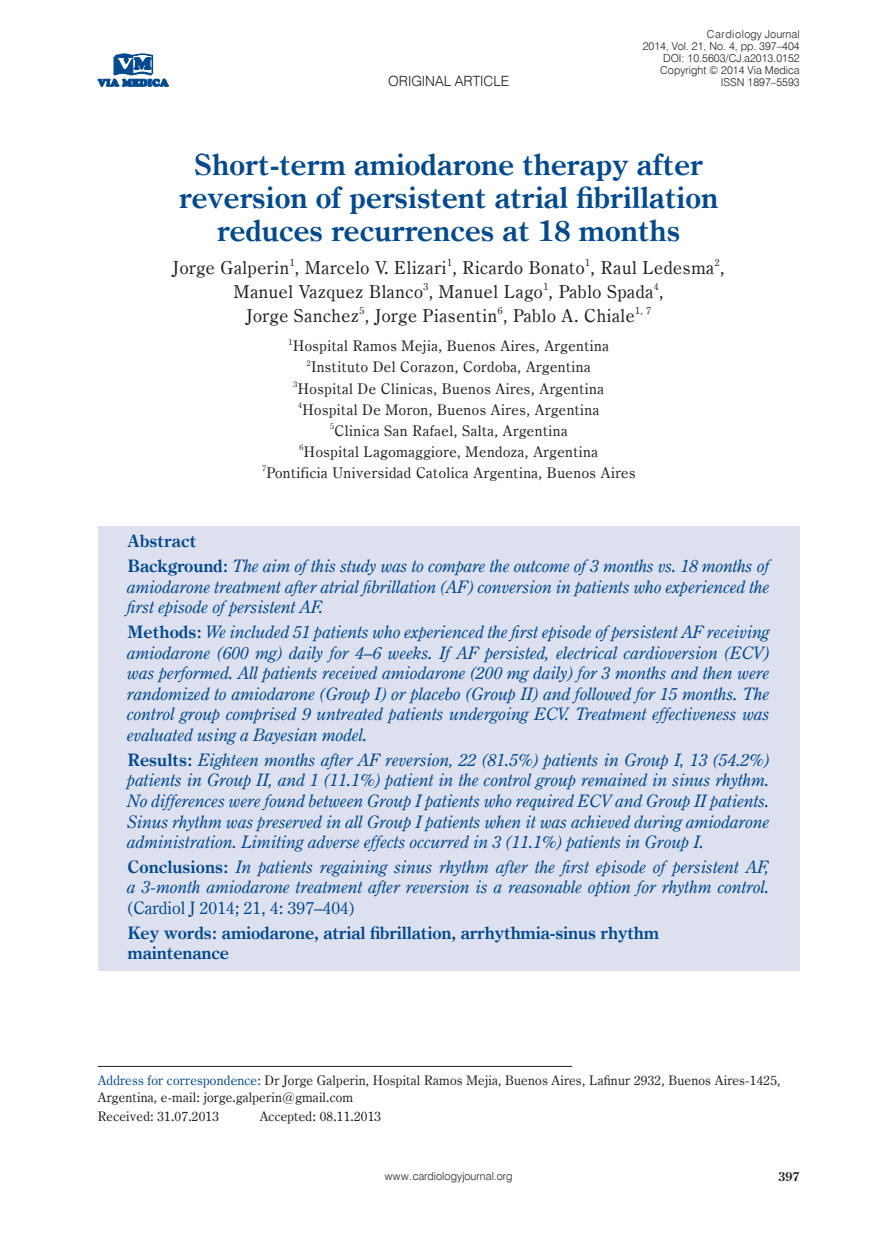
<style>
.page{position:relative;width:872px;height:1234px;background:#fff}
.page>*{position:absolute;margin:0;border:0;box-sizing:border-box;transform-origin:0 0}
._01_-_Tytuł_artykułu{font:700 29.4px/33px "Century Oldst EU";color:#014990;text-align:center}
._02_-_Autorzy{font:17.85px/24px "Century Oldst EU";letter-spacing:.035em;color:#231f20;text-align:center}
._04_a_-_Streszczenie{font:italic 17.25px/20.5px "Century Oldst EU";color:#014990;text-align:justify}
._04_b_-_Slowa_kluczo{font:700 17.25px/20.5px "Century Oldst EU";letter-spacing:-.01em;color:#014990}
._03_-_streszczenie_t{font:700 17.25px "Century Oldst EU";color:#014990}
._03_-_Kliniki{font:14.7px/21px "Century Oldst EU";letter-spacing:.035em;color:#231f20;text-align:center}
.t1{font:14.1px "Swis 721 Lt EU";color:#231f20}
._16_-_Adres_do_kores{font:13.2px/16.5px "Century Oldst EU";letter-spacing:.015em;color:#231f20}
._16A_-_Adres_do_kore{font:13.2px "Century Oldst EU";letter-spacing:.015em;color:#231f20}
.t2{font:700 12.75px "Century Oldst EU";color:#231f20}
.t3{font:10.95px/12px "Swis 721 Lt EU";color:#231f20;text-align:right}
.s1{font-weight:700;font-style:normal}
.s2{font-style:normal}
.s3{color:#014990}
</style>
<div class="page">
<div style="left:98px;top:526px;width:701px;height:443px;background:#dde1ef"></div>
<svg style="left:98px;top:54px;width:71px;height:32px"></svg>
<hr style="left:98px;top:1065px;width:474px;height:1px;background:#231f20">
<p class="t1" style="left:388px;top:72px;width:123px">ORIGINAL ARTICLE</p>
<p class="t3" style="left:643px;top:28px;width:158px">Cardiology Journal<br>2014, Vol. 21, No. 4, pp. 397–404</p>
<p class="t3" style="left:663px;top:52px;width:138px">DOI: 10.5603/CJ.a2013.0152</p>
<p class="t3" style="left:660px;top:64px;width:141px">Copyright © 2014 Via Medica</p>
<p class="t3" style="left:721px;top:76px;width:80px">ISSN 1897–5593</p>
<p class="_01_-_Tytuł_artykułu" style="left:179px;top:149px;width:540px">Short-term amiodarone therapy after reversion of persistent atrial fibrillation reduces recurrences at 18 months</p>
<p class="_02_-_Autorzy" style="left:173px;top:256px;width:553px">Jorge Galperin<sup>1</sup>, Marcelo V. Elizari<sup>1</sup>, Ricardo Bonato<sup>1</sup>, Raul Ledesma<sup>2</sup>,<br>Manuel Vazquez Blanco<sup>3</sup>, Manuel Lago<sup>1</sup>, Pablo Spada<sup>4</sup>,<br>Jorge Sanchez<sup>5</sup>, Jorge Piasentin<sup>6</sup>, Pablo A. Chiale<sup>1,</sup> <sup>7</sup></p>
<p class="_03_-_Kliniki" style="left:262px;top:336px;width:375px"><sup>1</sup>Hospital Ramos Mejia, Buenos Aires, Argentina <sup>2</sup>Instituto Del Corazon, Cordoba, Argentina<br><sup>3</sup>Hospital De Clinicas, Buenos Aires, Argentina<br><sup>4</sup>Hospital De Moron, Buenos Aires, Argentina<br><sup>5</sup>Clinica San Rafael, Salta, Argentina<br><sup>6</sup>Hospital Lagomaggiore, Mendoza, Argentina<br><sup>7</sup>Pontificia Universidad Catolica Argentina, Buenos Aires</p>
<p class="_03_-_streszczenie_t" style="left:128px;top:530px;width:70px">Abstract</p>
<p class="_04_a_-_Streszczenie" style="left:128px;top:556px;width:644px"><span class="s1">Background:</span> The aim of this study was to compare the outcome of 3 months vs. 18 months of amiodarone treatment after atrial fibrillation (AF) conversion in patients who experienced the first episode of persistent AF.</p>
<p class="_04_a_-_Streszczenie" style="left:128px;top:621px;width:644px"><span class="s1">Methods:</span> We included 51 patients who experienced the first episode of persistent AF receiving amiodarone (600 mg) daily for 4–6 weeks. If AF persisted, electrical cardioversion (ECV) was performed. All patients received amiodarone (200 mg daily) for 3 months and then were randomized to amiodarone (Group I) or placebo (Group II) and followed for 15 months. The control group comprised 9 untreated patients undergoing ECV. Treatment effectiveness was evaluated using a Bayesian model.</p>
<p class="_04_a_-_Streszczenie" style="left:128px;top:749px;width:644px"><span class="s1">Results:</span> Eighteen months after AF reversion, 22 (81.5%) patients in Group I, 13 (54.2%) patients in Group II, and 1 (11.1%) patient in the control group remained in sinus rhythm.<br>No differences were found between Group I patients who required ECV and Group II patients.<br>Sinus rhythm was preserved in all Group I patients when it was achieved during amiodarone administration. Limiting adverse effects occurred in 3 (11.1%) patients in Group I.</p>
<p class="_04_a_-_Streszczenie" style="left:128px;top:856px;width:644px"><span class="s1">Conclusions:</span> In patients regaining sinus rhythm after the first episode of persistent AF, a 3-month amiodarone treatment after reversion is a reasonable option for rhythm control. <span class="s2">(Cardiol J 2014; 21, 4: 397–404)</span></p>
<p class="_04_b_-_Slowa_kluczo" style="left:128px;top:922px;width:533px">Key words: amiodarone, atrial fibrillation, arrhythmia-sinus rhythm maintenance</p>
<p class="_16_-_Adres_do_kores" style="left:98px;top:1072px;width:684px"><span class="s3">Address for correspondence:</span> Dr Jorge Galperin, Hospital Ramos Mejia, Buenos Aires, Lafinur 2932, Buenos Aires-1425,<br>Argentina, e-mail: jorge.galperin@gmail.com</p>
<p class="_16A_-_Adres_do_kore" style="left:98px;top:1107px;width:123px">Received: 31.07.2013</p>
<p class="_16A_-_Adres_do_kore" style="left:260px;top:1107px;width:123px">Accepted: 08.11.2013</p>
<p class="t3" style="left:385px;top:1170px;width:129px">www.cardiologyjournal.org</p>
<p class="t2" style="left:778px;top:1167px;width:23px">397</p>
</div>
